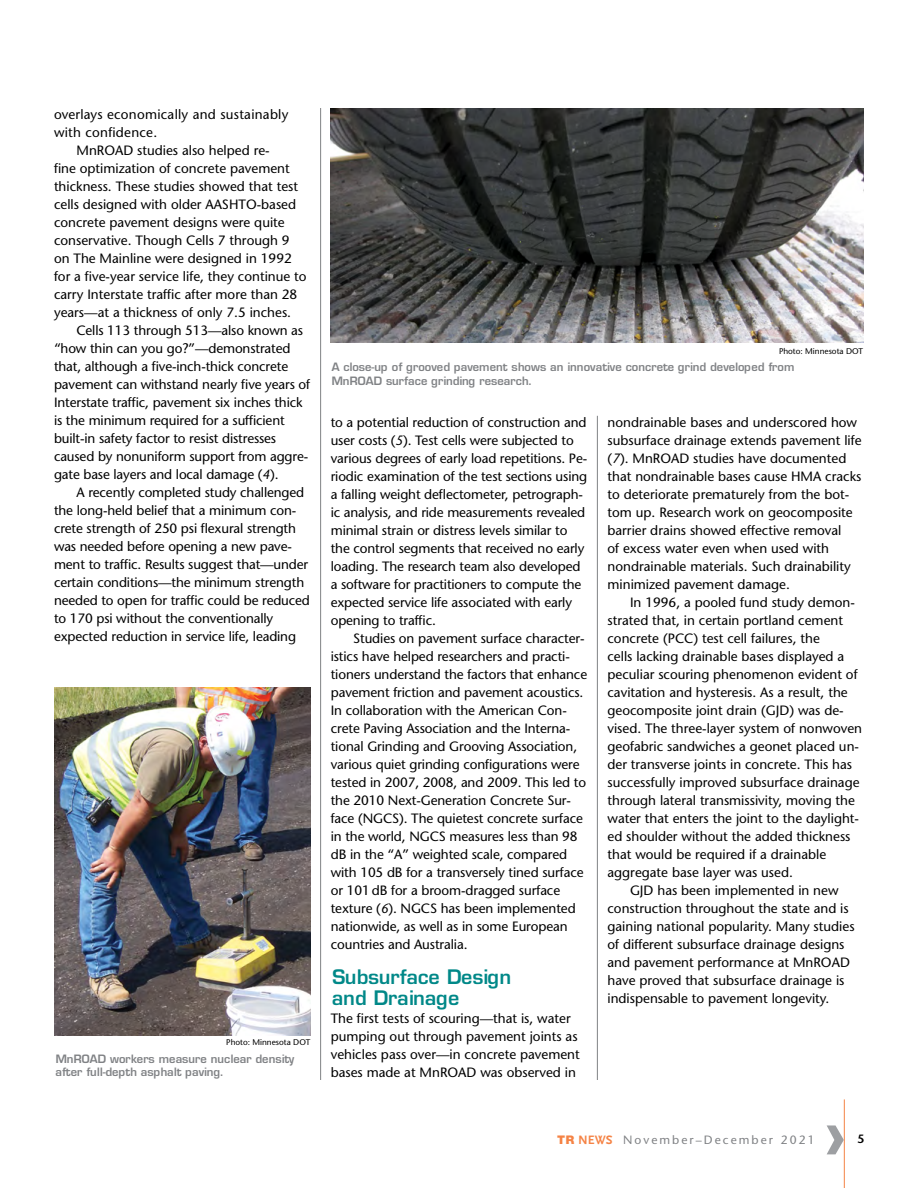
<style>
.page{position:relative;width:918px;height:1188px;background:#fff}
.page>*{position:absolute;margin:0;border:0;box-sizing:border-box;transform-origin:0 0}
.t1{font:700 70.5px "Frutiger";color:#9d9fa2}
.A_Head{font:600 19.5px/21.6px "Eurostile";color:#088}
.body_text{font:13.5px/18px "Stone Sans";letter-spacing:-.01em;color:#000}
._1st_Para{font:13.5px/18px "Stone Sans";color:#000}
._1st_Para-2{font:13.5px/18px "Stone Sans";letter-spacing:.02em;color:#000}
.t2{font:12px "Stone Sans";letter-spacing:.17em;color:#808285}
.t3{font:600 12px "Stone Sans";color:#000}
.t4{font:600 11.25px/13.5px "Eurostile";color:#808285}
.Photo_credit{font:8.25px "Stone Sans";color:#000}
.s1{font-style:italic}
.s2{font-family:"Nimbus San Nov D Blac";font-size:12.75px;color:#f58345}
.s3{font-family:"Scala Sans";font-weight:700;font-size:12.75px;color:#f58345}
</style>
<div class="page">
<hr style="left:320px;top:108px;width:1px;height:972px;background:#808285">
<hr style="left:844px;top:1099px;width:1px;height:89px;background:#f58345">
<hr style="left:597px;top:416px;width:1px;height:664px;background:#808285">
<img style="left:55px;top:688px;width:255px;height:347px">
<img style="left:331px;top:108px;width:532px;height:235px">
<p class="_1st_Para-2" style="left:54px;top:105px;width:236px">overlays economically and sustainably with confidence.</p>
<p class="body_text" style="left:54px;top:141px;width:254px;text-indent:22px">MnROAD studies also helped re-<br>fine optimization of concrete pavement thickness. These studies showed that test cells designed with older AASHTO-based concrete pavement designs were quite conservative. Though Cells 7 through 9 on The Mainline were designed in 1992 for a five-year service life, they continue to carry Interstate traffic after more than 28 years—at a thickness of only 7.5 inches.</p>
<p class="body_text" style="left:54px;top:321px;width:258px;text-indent:22px">Cells 113 through 513—also known as “how thin can you go?”—demonstrated that, although a five-inch-thick concrete pavement can withstand nearly five years of Interstate traffic, pavement six inches thick is the minimum required for a sufficient built-in safety factor to resist distresses caused by nonuniform support from aggre&shy;gate base layers and local damage (<span class="s1">4</span>).</p>
<p class="body_text" style="left:54px;top:483px;width:257px;text-indent:22px">A recently completed study challenged the long-held belief that a minimum con&shy;crete strength of 250 psi flexural strength was needed before opening a new pave&shy;ment to traffic. Results suggest that—under certain conditions—the minimum strength needed to open for traffic could be reduced to 170 psi without the conventionally expected reduction in service life, leading</p>
<p class="Photo_credit" style="left:226px;top:1037px;width:86px">Photo: Minnesota DOT</p>
<p class="t4" style="left:55px;top:1051px;width:241px">MnROAD workers measure nuclear density after full-depth asphalt paving.</p>
<p class="Photo_credit" style="left:779px;top:346px;width:86px">Photo: Minnesota DOT</p>
<p class="t4" style="left:331px;top:360px;width:465px">A close-up of grooved pavement shows an innovative concrete grind developed from<br>MnROAD surface grinding research.</p>
<p class="body_text" style="left:331px;top:413px;width:258px">to a potential reduction of construction and user costs (<span class="s1">5</span>). Test cells were subjected to various degrees of early load repetitions. Pe&shy;riodic examination of the test sections using a falling weight deflectometer, petrograph&shy;ic analysis, and ride measurements revealed minimal strain or distress levels similar to the control segments that received no early loading. The research team also developed a software for practitioners to compute the expected service life associated with early opening to traffic.</p>
<p class="body_text" style="left:331px;top:629px;width:258px;text-indent:22px">Studies on pavement surface character&shy;istics have helped researchers and practi&shy;tioners understand the factors that enhance pavement friction and pavement acoustics.<br>In collaboration with the American Con&shy;crete Paving Association and the Interna&shy;tional Grinding and Grooving Association, various quiet grinding configurations were tested in 2007, 2008, and 2009. This led to the 2010 Next-Generation Concrete Sur&shy;face (NGCS). The quietest concrete surface in the world, NGCS measures less than 98 dB in the “A” weighted scale, compared with 105 dB for a transversely tined surface or 101 dB for a broom-dragged surface texture (<span class="s1">6</span>). NGCS has been implemented nationwide, as well as in some European countries and Australia.</p>
<p class="A_Head" style="left:331px;top:965px;width:181px">Subsurface Design and Drainage</p>
<p class="_1st_Para" style="left:331px;top:1009px;width:251px">The first tests of scouring—that is, water pumping out through pavement joints as vehicles pass over—in concrete pavement bases made at MnROAD was observed in</p>
<p class="_1st_Para" style="left:608px;top:413px;width:256px">nondrainable bases and underscored how subsurface drainage extends pavement life (<span class="s1">7</span>). MnROAD studies have documented that nondrainable bases cause HMA cracks to deteriorate prematurely from the bot&shy;tom up. Research work on geocomposite barrier drains showed effective removal<br>of excess water even when used with nondrainable materials. Such drainability minimized pavement damage.</p>
<p class="body_text" style="left:608px;top:593px;width:256px;text-indent:22px">In 1996, a pooled fund study demon&shy;strated that, in certain portland cement concrete (PCC) test cell failures, the<br>cells lacking drainable bases displayed a peculiar scouring phenomenon evident of cavitation and hysteresis. As a result, the geocomposite joint drain (GJD) was de&shy;vised. The three-layer system of nonwoven geofabric sandwiches a geonet placed un&shy;der transverse joints in concrete. This has successfully improved subsurface drainage through lateral transmissivity, moving the water that enters the joint to the daylight&shy;ed shoulder without the added thickness that would be required if a drainable aggregate base layer was used.</p>
<p class="body_text" style="left:608px;top:881px;width:249px;text-indent:22px">GJD has been implemented in new construction throughout the state and is gaining national popularity. Many studies of different subsurface drainage designs and pavement performance at MnROAD have proved that subsurface drainage is indispensable to pavement longevity.</p>
<h1 class="t1" style="left:824px;top:1093px;width:25px">›</h1>
<p class="t2" style="left:557px;top:1132px;width:259px"><span class="s2">TR</span> <span class="s3">NEWS</span> November–December 2021</p>
<p class="t3" style="left:858px;top:1131px;width:8px">5</p>
</div>
